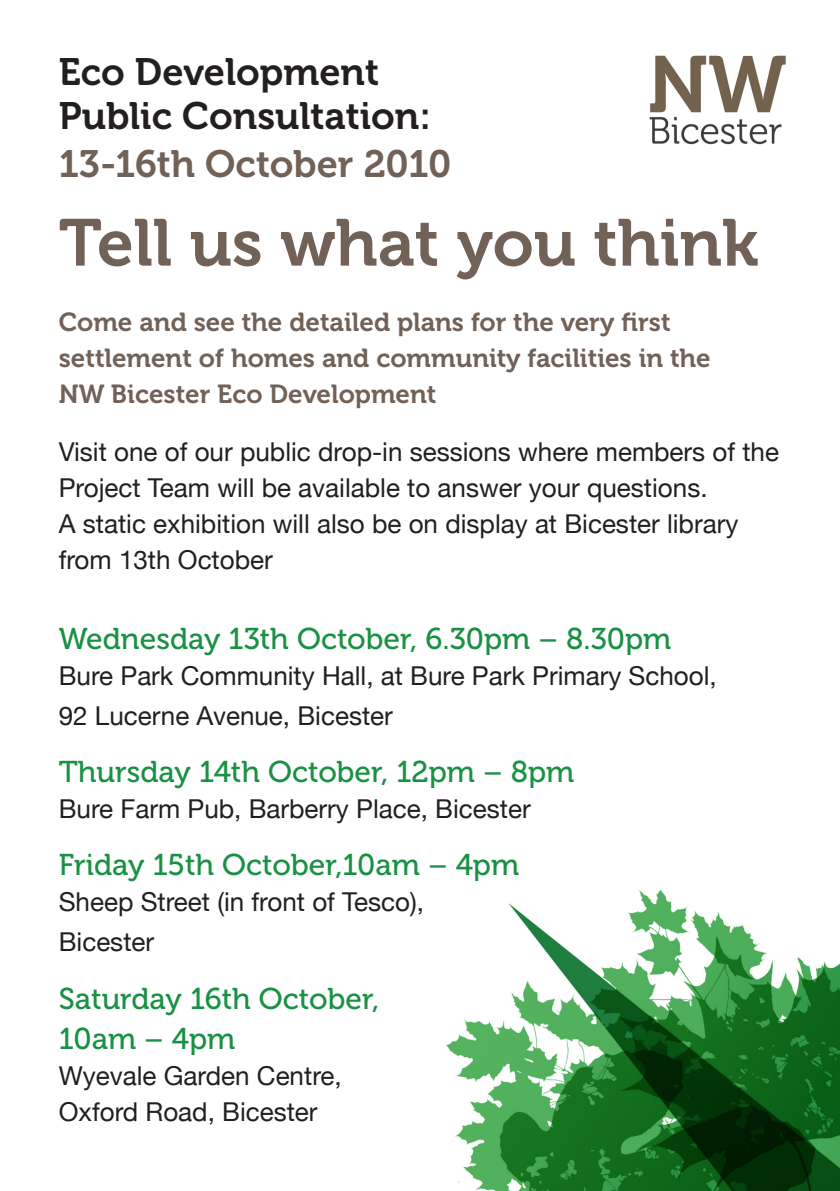
<style>
.page{position:relative;width:840px;height:1191px;background:#fff}
.page>*{position:absolute;margin:0;border:0;box-sizing:border-box;transform-origin:0 0}
.t1{font:66px "Museo 700";color:#716156}
.t2{font:38px "Museo 700";color:#231f20}
.t3{font:38px "Museo 700";letter-spacing:-.005em;color:#716156}
.t4{font:30px "Museo 500";color:#199144}
.t5{font:26px/36px "Helvetica Neue";color:#231f20}
.t6{font:26px/36px "Museo 700";color:#716156}
</style>
<div class="page">
<img style="left:446px;top:889px;width:393px;height:302px">
<img style="left:649px;top:55px;width:137px;height:90px">
<p class="t2" style="left:59px;top:51px;width:321px">Eco Development</p>
<p class="t2" style="left:59px;top:95px;width:373px">Public Consultation:</p>
<p class="t3" style="left:59px;top:143px;width:394px">13-16th October 2010</p>
<p class="t1" style="left:59px;top:206px;width:701px">Tell us what you think</p>
<p class="t6" style="left:59px;top:304px;width:653px">Come and see the detailed plans for the very first settlement of homes and community facilities in the</p>
<p class="t6" style="left:59px;top:376px;width:379px">NW Bicester Eco Development</p>
<p class="t5" style="left:59px;top:434px;width:721px">Visit one of our public drop-in sessions where members of the<br>Project Team will be available to answer your questions.</p>
<p class="t5" style="left:59px;top:506px;width:680px">A static exhibition will also be on display at Bicester library from 13th October</p>
<p class="t4" style="left:59px;top:622px;width:614px">Wednesday 13th October, 6.30pm – 8.30pm</p>
<p class="t5" style="left:59px;top:658px;width:659px">Bure Park Community Hall, at Bure Park Primary School,</p>
<p class="t5" style="left:59px;top:698px;width:335px">92 Lucerne Avenue, Bicester</p>
<p class="t4" style="left:59px;top:755px;width:517px">Thursday 14th October, 12pm – 8pm</p>
<p class="t5" style="left:59px;top:791px;width:473px">Bure Farm Pub, Barberry Place, Bicester</p>
<p class="t4" style="left:59px;top:848px;width:461px">Friday 15th October,10am – 4pm</p>
<p class="t5" style="left:59px;top:884px;width:367px">Sheep Street (in front of Tesco),</p>
<p class="t5" style="left:59px;top:924px;width:97px">Bicester</p>
<p class="t4" style="left:59px;top:981px;width:322px">Saturday 16th October,</p>
<p class="t4" style="left:59px;top:1021px;width:178px">10am – 4pm</p>
<p class="t5" style="left:59px;top:1057px;width:284px">Wyevale Garden Centre,</p>
<p class="t5" style="left:59px;top:1093px;width:260px">Oxford Road, Bicester</p>
</div>
